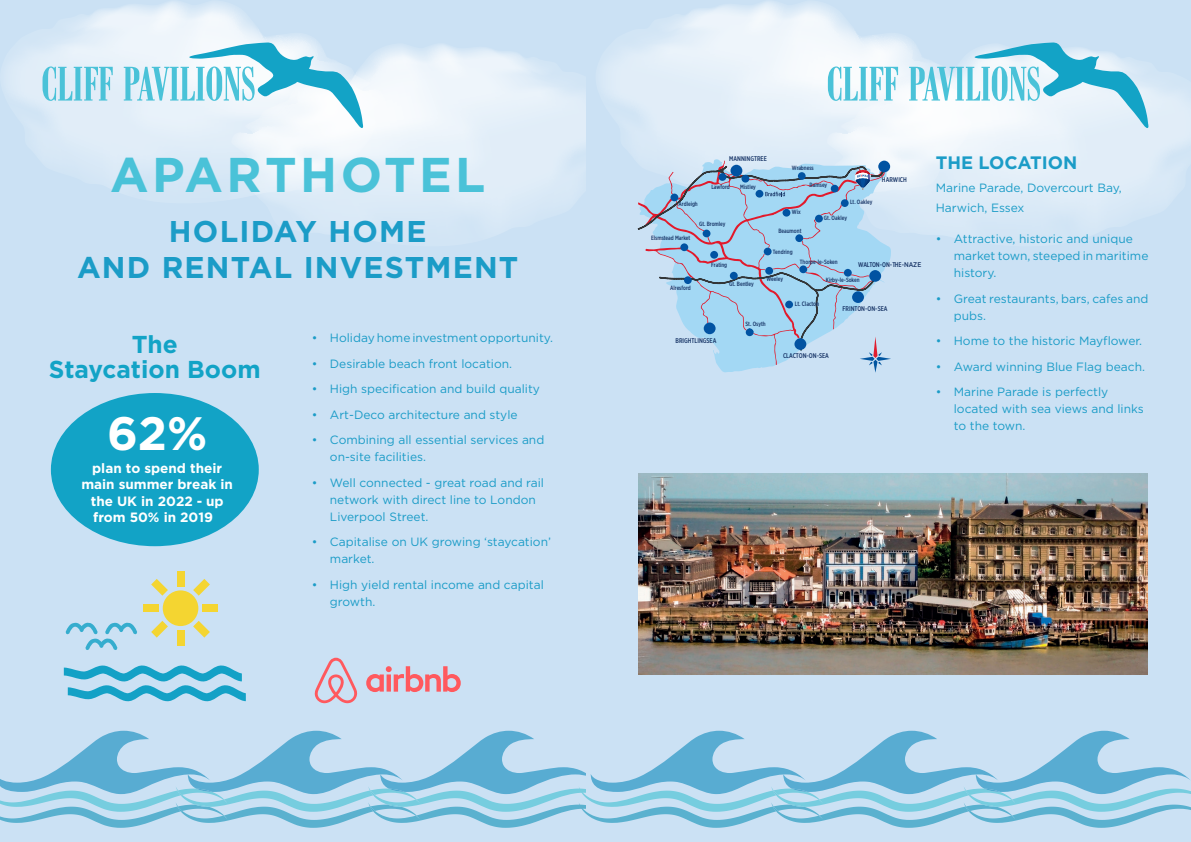
<style>
.page{position:relative;width:1191px;height:842px;background:#fff}
.page>*{position:absolute;margin:0;border:0;box-sizing:border-box;transform-origin:0 0}
.t1{font:700 48.8px "Gotham";letter-spacing:.07em;color:#4ac2d8}
.t2{font:700 46.8px "Gotham";color:#fff}
.t3{font:700 30px "Gotham";letter-spacing:.04em;color:#1b9cc7}
.t4{font:700 24.5px/25.5px "Gotham";color:#12a3c6;text-align:center}
.t5{font:700 18px "Gotham";color:#1b9cc7}
.t6{font:700 13.5px/16.2px "Gotham";color:#fff;text-align:center}
.t7{font:12px/17px "Gotham";color:#1b9cc7}
.t8{font:500 6.8px "Gotham X Narrow";color:#183567}
.t9{font:500 6.4px "Gotham X Narrow";color:#183567}
.t10{font:500 6.2px "Gotham X Narrow";color:#183567}
.s1{font-family:"Gotham Narrow"}
</style>
<div class="page">
<div style="left:0;top:0;width:604px;height:842px;background:#cbe1f4"></div>
<svg style="left:4px;top:1px;width:312px;height:188px"></svg>
<svg style="left:231px;top:44px;width:355px;height:193px"></svg>
<svg style="left:43px;top:66px;width:70px;height:35px;background:#a1dbea"></svg>
<svg style="left:124px;top:42px;width:239px;height:88px;background:#b9e2ee"></svg>
<div style="left:587px;top:0;width:604px;height:842px;background:#cbe1f4"></div>
<svg style="left:600px;top:1px;width:311px;height:158px"></svg>
<svg style="left:826px;top:43px;width:365px;height:194px"></svg>
<svg style="left:0;top:731px;width:1191px;height:97px"></svg>
<svg style="left:828px;top:66px;width:70px;height:35px;background:#ace1ec"></svg>
<svg style="left:909px;top:42px;width:239px;height:88px"></svg>
<svg style="left:637px;top:161px;width:198px;height:68px"></svg>
<div style="left:878px;top:161px;width:12px;height:11px;background:#0153a2;border-radius:50%"></div>
<svg style="left:638px;top:166px;width:253px;height:207px"></svg>
<div style="left:51px;top:393px;width:208px;height:153px;background:#12a3c6;border-radius:50%"></div>
<div style="left:177px;top:571px;width:7px;height:15px;background:#f4d531"></div>
<svg style="left:151px;top:579px;width:17px;height:17px"></svg>
<svg style="left:193px;top:579px;width:17px;height:17px"></svg>
<div style="left:163px;top:590px;width:35px;height:36px;background:#f4d531;border-radius:50%"></div>
<div style="left:143px;top:604px;width:16px;height:8px;background:#f4d531"></div>
<div style="left:202px;top:604px;width:16px;height:8px;background:#f4d531"></div>
<svg style="left:151px;top:621px;width:17px;height:17px"></svg>
<svg style="left:193px;top:621px;width:17px;height:17px"></svg>
<div style="left:177px;top:630px;width:7px;height:16px;background:#f4d531"></div>
<svg style="left:66px;top:623px;width:71px;height:27px"></svg>
<svg style="left:64px;top:665px;width:182px;height:37px"></svg>
<svg style="left:315px;top:658px;width:146px;height:45px"></svg>
<img style="left:638px;top:473px;width:509px;height:201px">
<p class="t1" style="left:110px;top:146px;width:377px">APARTHOTEL</p>
<p class="t3" style="left:169px;top:214px;width:259px">HOLIDAY HOME</p>
<p class="t3" style="left:77px;top:250px;width:443px">AND RENTAL INVESTMENT</p>
<p class="t4" style="left:49px;top:331px;width:213px">The<br>Staycation Boom</p>
<p class="t2" style="left:107px;top:406px;width:102px">62%</p>
<p class="t6" style="left:81px;top:460px;width:153px">plan to spend their main summer break in the UK in 2022 - up from 50% in 2019</p>
<p class="t7" style="left:312px;top:329px;width:242px">• Holiday home investment opportunity.</p>
<p class="t7" style="left:312px;top:355px;width:202px">• Desirable beach front location.</p>
<p class="t7" style="left:312px;top:380px;width:230px">• High specification and build quality</p>
<p class="t7" style="left:312px;top:406px;width:207px">• Art-Deco architecture and style</p>
<p class="t7" style="left:330px;top:431px;width:216px;text-indent:-18px">• Combining all essential services and on-site facilities.</p>
<p class="t7" style="left:330px;top:474px;width:216px;text-indent:-18px">• Well connected - great road and rail network with direct line to London<br>Liverpool Street.</p>
<p class="t7" style="left:330px;top:533px;width:223px;text-indent:-18px">• Capitalise on UK growing ‘staycation’ market.</p>
<p class="t7" style="left:330px;top:576px;width:215px;text-indent:-18px">• High yield rental income and capital growth.</p>
<p class="t8" style="left:729px;top:154px;width:39px">MANNINGTREE</p>
<p class="t10" style="left:678px;top:200px;width:21px">Ardleigh</p>
<p class="t10" style="left:711px;top:183px;width:20px">Lawford</p>
<p class="t10" style="left:651px;top:234px;width:41px">Elsmstead Market</p>
<p class="t10" style="left:699px;top:220px;width:28px">Gt. Bromley</p>
<p class="t10" style="left:740px;top:183px;width:17px">Mistley</p>
<p class="t10" style="left:792px;top:164px;width:23px">Wrabness</p>
<p class="t10" style="left:809px;top:181px;width:19px">Ramsey</p>
<p class="t10" style="left:850px;top:198px;width:24px">Lt. Oakley</p>
<p class="t10" style="left:792px;top:208px;width:10px">Wix</p>
<p class="t10" style="left:778px;top:227px;width:25px">Beaumont</p>
<p class="t10" style="left:824px;top:214px;width:25px">Gt. Oakley</p>
<p class="t8" style="left:882px;top:176px;width:26px">HARWICH</p>
<p class="t10" style="left:670px;top:284px;width:22px">Alresford</p>
<p class="t10" style="left:711px;top:261px;width:17px">Frating</p>
<p class="t10" style="left:729px;top:280px;width:26px">Gt. Bentley</p>
<p class="t10" style="left:773px;top:248px;width:21px">Tendring</p>
<p class="t10" style="left:766px;top:275px;width:18px">Weeley</p>
<p class="t10" style="left:800px;top:258px;width:39px">Thorpe-le-Soken</p>
<p class="t8" style="left:858px;top:260px;width:65px">WALTON-ON-THE-<span class="s1">NAZE</span></p>
<p class="t8" style="left:842px;top:305px;width:46px">FRINTON-ON-SEA</p>
<p class="t10" style="left:826px;top:276px;width:35px">Kirby-le-Soken</p>
<p class="t9" style="left:794px;top:300px;width:26px">Lt. Clacton</p>
<p class="t10" style="left:745px;top:320px;width:22px">St. Osyth</p>
<p class="t8" style="left:675px;top:336px;width:42px">BRIGHTLINGSEA</p>
<p class="t8" style="left:783px;top:351px;width:47px">CLACTON-ON-SEA</p>
<p class="t5" style="left:935px;top:152px;width:143px">THE LOCATION</p>
<p class="t7" style="left:935px;top:179px;width:187px">Marine Parade, Dovercourt Bay,</p>
<p class="t7" style="left:935px;top:199px;width:90px">Harwich, Essex</p>
<p class="t7" style="left:953px;top:230px;width:196px;text-indent:-18px">• Attractive, historic and unique market town, steeped in maritime history.</p>
<p class="t7" style="left:953px;top:290px;width:196px;text-indent:-18px">• Great restaurants, bars, cafes and pubs.</p>
<p class="t7" style="left:935px;top:332px;width:208px">• Home to the historic Mayflower.</p>
<p class="t7" style="left:935px;top:358px;width:211px">• Award winning Blue Flag beach.</p>
<p class="t7" style="left:953px;top:383px;width:192px;text-indent:-18px">• Marine Parade is perfectly located with sea views and links to the town.</p>
</div>
